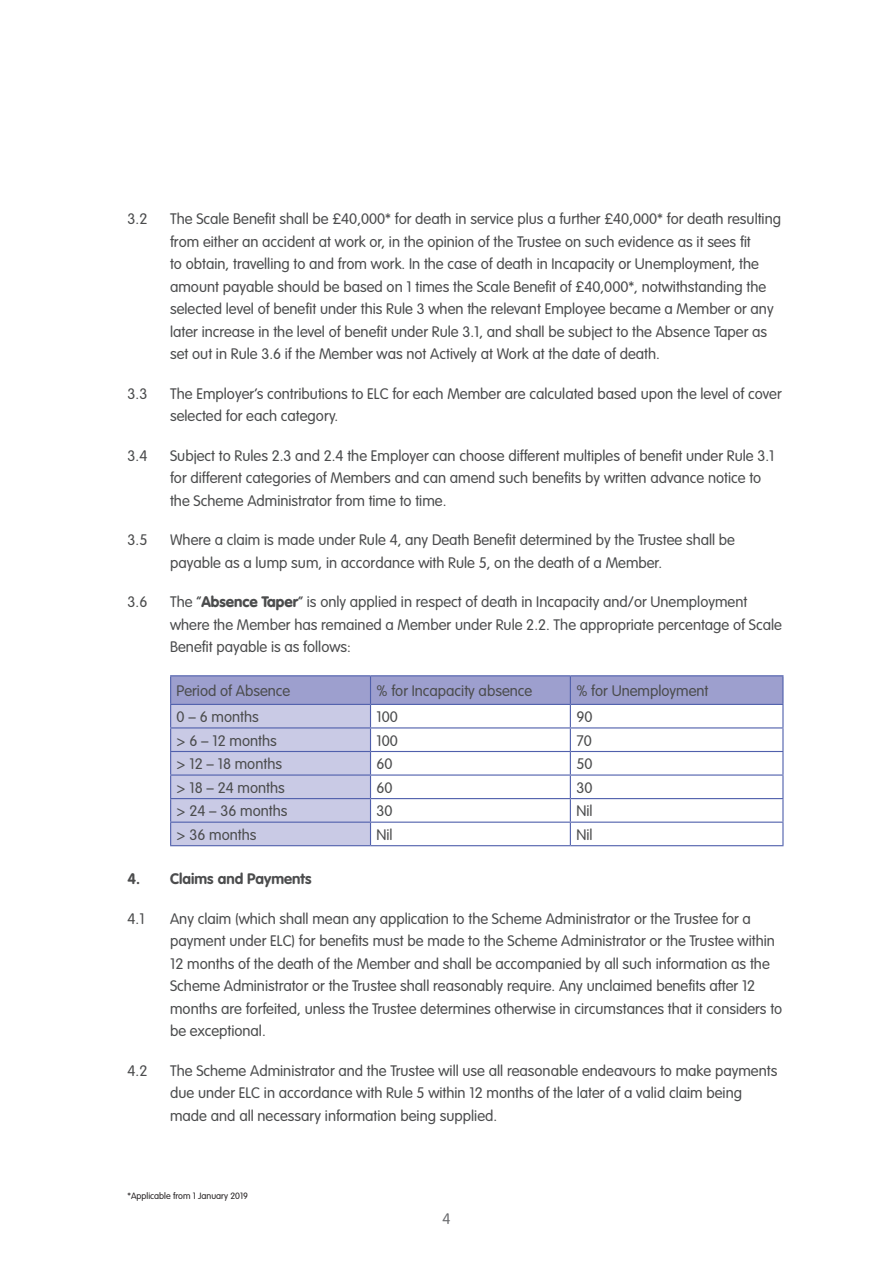
<style>
.page{position:relative;width:893px;height:1263px;background:#fff}
.page>*{position:absolute;margin:0;border:0;box-sizing:border-box;transform-origin:0 0}
.Body_Text{font:300 15px/22.5px "VAG Rounded Std";color:#4b4c4d}
.Body_Text-2{font:700 15px "VAG Rounded Std";color:#4b4c4d}
.t1{font:300 15px "VAG Rounded Std";color:#6c6d70}
._13__main_footnote_w{font:300 9px "VAG Rounded Std";color:#231f20}
.s1{font-weight:900}
</style>
<div class="page">
<hr style="left:170px;top:675px;width:200px;height:1px;background:#5060ac">
<hr style="left:370px;top:675px;width:200px;height:1px;background:#5060ac">
<hr style="left:570px;top:675px;width:213px;height:1px;background:#5060ac">
<svg style="left:170px;top:676px;width:613px;height:169px"></svg>
<hr style="left:170px;top:845px;width:200px;height:1px;background:#5060ac">
<hr style="left:370px;top:845px;width:200px;height:1px;background:#5060ac">
<hr style="left:570px;top:845px;width:213px;height:1px;background:#5060ac">
<p class="Body_Text" style="left:128px;top:208px;width:21px">3.2</p>
<p class="Body_Text" style="left:170px;top:208px;width:612px">The Scale Benefit shall be £40,000* for death in service plus a further £40,000* for death resulting from either an accident at work or, in the opinion of the Trustee on such evidence as it sees fit<br>to obtain, travelling to and from work. In the case of death in Incapacity or Unemployment, the amount payable should be based on 1 times the Scale Benefit of £40,000*, notwithstanding the selected level of benefit under this Rule 3 when the relevant Employee became a Member or any later increase in the level of benefit under Rule 3.1, and shall be subject to the Absence Taper as set out in Rule 3.6 if the Member was not Actively at Work at the date of death.</p>
<p class="Body_Text" style="left:128px;top:383px;width:21px">3.3</p>
<p class="Body_Text" style="left:170px;top:383px;width:613px">The Employer’s contributions to ELC for each Member are calculated based upon the level of cover selected for each category.</p>
<p class="Body_Text" style="left:128px;top:445px;width:21px">3.4</p>
<p class="Body_Text" style="left:170px;top:445px;width:606px">Subject to Rules 2.3 and 2.4 the Employer can choose different multiples of benefit under Rule 3.1 for different categories of Members and can amend such benefits by written advance notice to the Scheme Administrator from time to time.</p>
<p class="Body_Text" style="left:128px;top:529px;width:21px">3.5</p>
<p class="Body_Text" style="left:170px;top:529px;width:566px">Where a claim is made under Rule 4, any Death Benefit determined by the Trustee shall be payable as a lump sum, in accordance with Rule 5, on the death of a Member.</p>
<p class="Body_Text" style="left:128px;top:591px;width:21px">3.6</p>
<p class="Body_Text" style="left:170px;top:591px;width:613px">The “<span class="s1">Absence Taper</span>” is only applied in respect of death in Incapacity and/or Unemployment where the Member has remained a Member under Rule 2.2. The appropriate percentage of Scale<br>Benefit payable is as follows:</p>
<p class="Body_Text" style="left:177px;top:680px;width:115px">Period of Absence</p>
<p class="Body_Text" style="left:376px;top:680px;width:157px">% for Incapacity absence</p>
<p class="Body_Text" style="left:576px;top:680px;width:134px">% for Unemployment</p>
<p class="Body_Text" style="left:177px;top:706px;width:84px">0 – 6 months</p>
<p class="Body_Text" style="left:376px;top:706px;width:23px">100</p>
<p class="Body_Text" style="left:576px;top:706px;width:18px">90</p>
<p class="Body_Text" style="left:177px;top:729px;width:102px">&gt; 6 – 12 months</p>
<p class="Body_Text" style="left:376px;top:729px;width:23px">100</p>
<p class="Body_Text" style="left:576px;top:729px;width:17px">70</p>
<p class="Body_Text" style="left:177px;top:753px;width:107px">&gt; 12 – 18 months</p>
<p class="Body_Text" style="left:376px;top:753px;width:18px">60</p>
<p class="Body_Text" style="left:576px;top:753px;width:18px">50</p>
<p class="Body_Text" style="left:177px;top:777px;width:110px">&gt; 18 – 24 months</p>
<p class="Body_Text" style="left:376px;top:777px;width:18px">60</p>
<p class="Body_Text" style="left:576px;top:777px;width:18px">30</p>
<p class="Body_Text" style="left:177px;top:800px;width:112px">&gt; 24 – 36 months</p>
<p class="Body_Text" style="left:376px;top:800px;width:18px">30</p>
<p class="Body_Text" style="left:576px;top:800px;width:18px">Nil</p>
<p class="Body_Text" style="left:177px;top:824px;width:81px">&gt; 36 months</p>
<p class="Body_Text" style="left:376px;top:824px;width:18px">Nil</p>
<p class="Body_Text" style="left:576px;top:824px;width:18px">Nil</p>
<p class="Body_Text-2" style="left:128px;top:870px;width:185px">4. Claims and Payments</p>
<p class="Body_Text" style="left:128px;top:907px;width:19px">4.1</p>
<p class="Body_Text" style="left:170px;top:907px;width:614px">Any claim (which shall mean any application to the Scheme Administrator or the Trustee for a payment under ELC) for benefits must be made to the Scheme Administrator or the Trustee within 12 months of the death of the Member and shall be accompanied by all such information as the Scheme Administrator or the Trustee shall reasonably require. Any unclaimed benefits after 12 months are forfeited, unless the Trustee determines otherwise in circumstances that it considers to be exceptional.</p>
<p class="Body_Text" style="left:128px;top:1059px;width:21px">4.2</p>
<p class="Body_Text" style="left:170px;top:1059px;width:609px">The Scheme Administrator and the Trustee will use all reasonable endeavours to make payments due under ELC in accordance with Rule 5 within 12 months of the later of a valid claim being made and all necessary information being supplied.</p>
<p class="_13__main_footnote_w" style="left:128px;top:1191px;width:122px">*Applicable from 1 January 2019</p>
<p class="t1" style="left:442px;top:1210px;width:10px">4</p>
</div>
